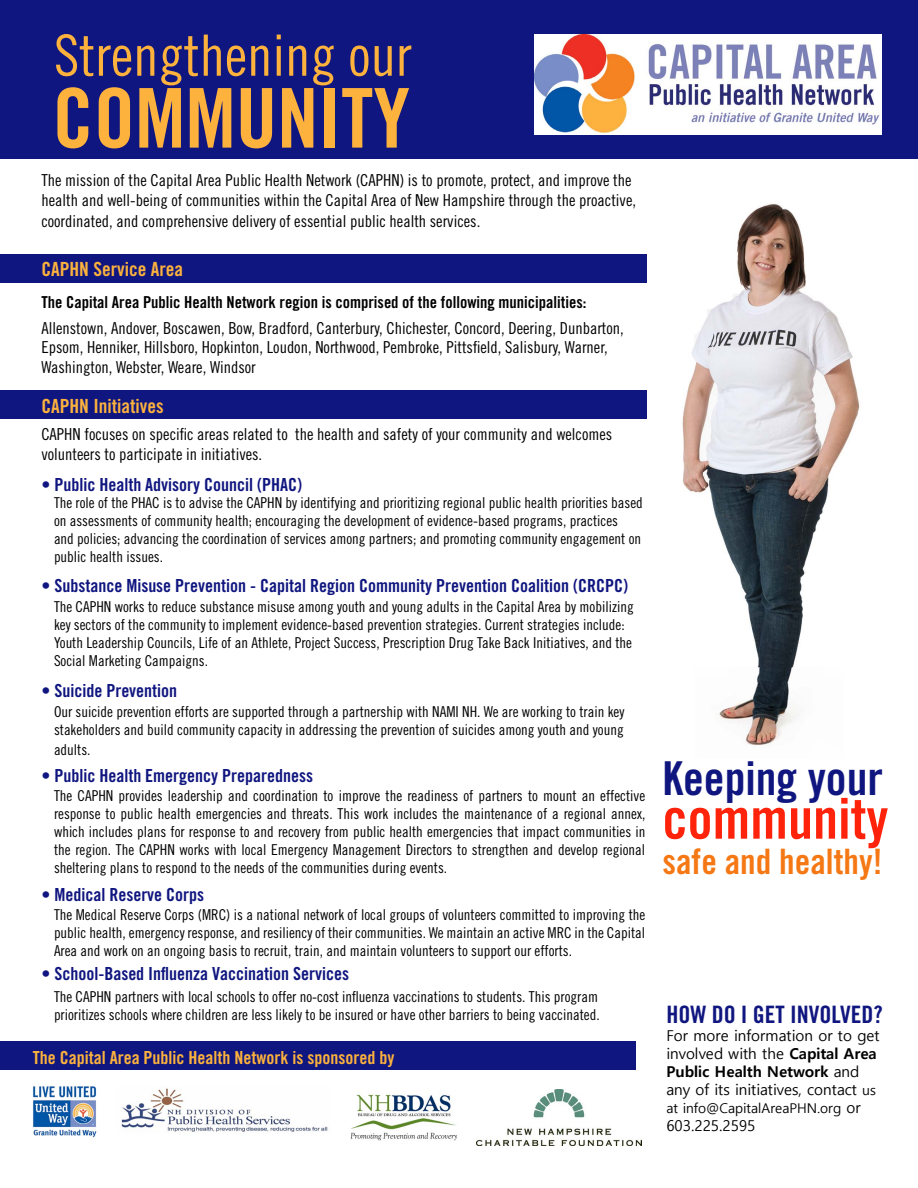
<style>
.page{position:relative;width:918px;height:1188px;background:#fff}
.page>*{position:absolute;margin:0;border:0;box-sizing:border-box;transform-origin:0 0}
.t1{font:82.5px "Trade Gothic Bold Cond Twenty";color:#fcb23d}
.t2{font:57px "Trade Gothic Cond Eighteen";color:#fcb23d}
.t3{font:56.55px "Trade Gothic Bold Cond Twenty";color:#fe230a}
.t4{font:46.8px "Trade Gothic Bold Cond Twenty";color:#10167f}
.t5{font:35.1px "Trade Gothic Bold Cond Twenty";color:#f57814}
.t6{font:24px "Trade Gothic Bold Cond Twenty";color:#10167f}
.t7{font:19.5px "Trade Gothic Bold Cond Twenty";color:#fcb23d}
.t8{font:18px "Trade Gothic Bold Cond Twenty";color:#10167f}
.t9{font:18px "Trade Gothic Bold Cond Twenty";color:#fcb23d}
.t10{font:16.5px/19.8px "Trade Gothic Cond Eighteen";color:#000}
.t11{font:16.5px "Trade Gothic Bold Cond Twenty";color:#000}
.t12{font:15px/18px "Trade Gothic Cond Eighteen";color:#000}
.t13{font:15px/18px "Malgun Gothic";color:#000}
.t14{font:13.5px "Malgun Gothic";color:#000}
.s1{color:#10167f}
.s2{font-weight:700}
.s3{font-size:13.5px}
.s4{font-size:15px}
</style>
<div class="page">
<div style="left:0;top:1042px;width:635px;height:28px;background:#10167f"></div>
<img style="left:585px;top:204px;width:275px;height:542px">
<div style="left:0;top:254px;width:646px;height:29px;background:#10167f"></div>
<div style="left:0;top:390px;width:646px;height:28px;background:#10167f"></div>
<div style="left:0;top:0;width:918px;height:158px;background:#10167f"></div>
<img style="left:477px;top:1089px;width:165px;height:57px">
<img style="left:350px;top:1094px;width:107px;height:47px">
<img style="left:121px;top:1088px;width:207px;height:44px">
<img style="left:534px;top:35px;width:348px;height:99px">
<img style="left:32px;top:1086px;width:65px;height:52px">
<h2 class="t2" style="left:54px;top:22px;width:359px">Strengthening our</h2>
<h1 class="t1" style="left:52px;top:68px;width:359px">COMMUNITY</h1>
<p class="t10" style="left:41px;top:170px;width:596px">The mission of the Capital Area Public Health Network (CAPHN) is to promote, protect, and improve the health and well-being of communities within the Capital Area of New Hampshire through the proactive,</p>
<p class="t10" style="left:41px;top:211px;width:440px">coordinated, and comprehensive delivery of essential public health services.</p>
<h3 class="t7" style="left:41px;top:257px;width:143px">CAPHN Service Area</h3>
<p class="t11" style="left:41px;top:292px;width:547px">The Capital Area Public Health Network region is comprised of the following municipalities:</p>
<p class="t10" style="left:41px;top:318px;width:584px">Allenstown, Andover, Boscawen, Bow, Bradford, Canterbury, Chichester, Concord, Deering, Dunbarton,<br>Epsom, Henniker, Hillsboro, Hopkinton, Loudon, Northwood, Pembroke, Pittsfield, Salisbury, Warner,<br>Washington, Webster, Weare, Windsor</p>
<h3 class="t7" style="left:41px;top:394px;width:124px">CAPHN Initiatives</h3>
<p class="t10" style="left:41px;top:424px;width:572px">CAPHN focuses on specific areas related to the health and safety of your community and welcomes volunteers to participate in initiatives.</p>
<p class="t8" style="left:41px;top:473px;width:262px">• Public Health Advisory Council (PHAC)</p>
<p class="t12" style="left:54px;top:493px;width:590px">The role of the PHAC is to advise the CAPHN by identifying and prioritizing regional public health priorities based on assessments of community health; encouraging the development of evidence-based programs, practices<br>and policies; advancing the coordination of services among partners; and promoting community engagement on public health issues.</p>
<p class="t12" style="left:54px;top:597px;width:581px">The CAPHN works to reduce substance misuse among youth and young adults in the Capital Area by mobilizing key sectors of the community to implement evidence-based prevention strategies. Current strategies include:<br>Youth Leadership Councils, Life of an Athlete, Project Success, Prescription Drug Take Back Initiatives, and the Social Marketing Campaigns.</p>
<p class="t12" style="left:54px;top:702px;width:572px">Our suicide prevention efforts are supported through a partnership with NAMI NH. We are working to train key stakeholders and build community capacity in addressing the prevention of suicides among youth and young</p>
<p class="t12" style="left:54px;top:740px;width:38px">adults.</p>
<p class="t12" style="left:54px;top:787px;width:593px;text-align:justify">The CAPHN provides leadership and coordination to improve the readiness of partners to mount an effective response to public health emergencies and threats. This work includes the maintenance of a regional annex, which includes plans for response to and recovery from public health emergencies that impact communities in the region. The CAPHN works with local Emergency Management Directors to strengthen and develop regional sheltering plans to respond to the needs of the communities during events.</p>
<p class="t12" style="left:54px;top:905px;width:593px;text-align:justify">The Medical Reserve Corps (MRC) is a national network of local groups of volunteers committed to improving the public health, emergency response, and resiliency of their communities. We maintain an active MRC in the Capital Area and work on an ongoing basis to recruit, train, and maintain volunteers to support our efforts.</p>
<p class="t12" style="left:54px;top:988px;width:547px">The CAPHN partners with local schools to offer no-cost influenza vaccinations to students. This program prioritizes schools where children are less likely to be insured or have other barriers to being vaccinated.</p>
<p class="t8" style="left:41px;top:575px;width:588px">• Substance Misuse Prevention - Capital Region Community Prevention Coalition (CRCPC)</p>
<p class="t8" style="left:41px;top:679px;width:137px">• Suicide Prevention</p>
<p class="t8" style="left:41px;top:765px;width:273px">• Public Health Emergency Preparedness</p>
<p class="t8" style="left:41px;top:884px;width:164px">• Medical Reserve Corps</p>
<p class="t8" style="left:41px;top:963px;width:309px">• School-Based Influenza Vaccination Services</p>
<p class="t9" style="left:33px;top:1046px;width:367px">The Capital Area Public Health Network is sponsored by<span class="s1">:</span></p>
<h3 class="t4" style="left:662px;top:750px;width:222px">Keeping your</h3>
<h3 class="t3" style="left:662px;top:784px;width:227px">community</h3>
<h3 class="t5" style="left:662px;top:840px;width:222px">safe and healthy!</h3>
<h3 class="t6" style="left:666px;top:1000px;width:218px">HOW DO I GET INVOLVED?</h3>
<p class="t13" style="left:666px;top:1027px;width:215px">For more information or to get involved with the <span class="s2">Capital Area<br>Public Health Network</span> and any of its initiatives, contact <span class="s3">us</span></p>
<p class="t14" style="left:666px;top:1100px;width:196px">at info@CapitalAreaPHN.org <span class="s4">or</span></p>
<p class="t13" style="left:666px;top:1117px;width:91px">603.225.2595</p>
</div>
